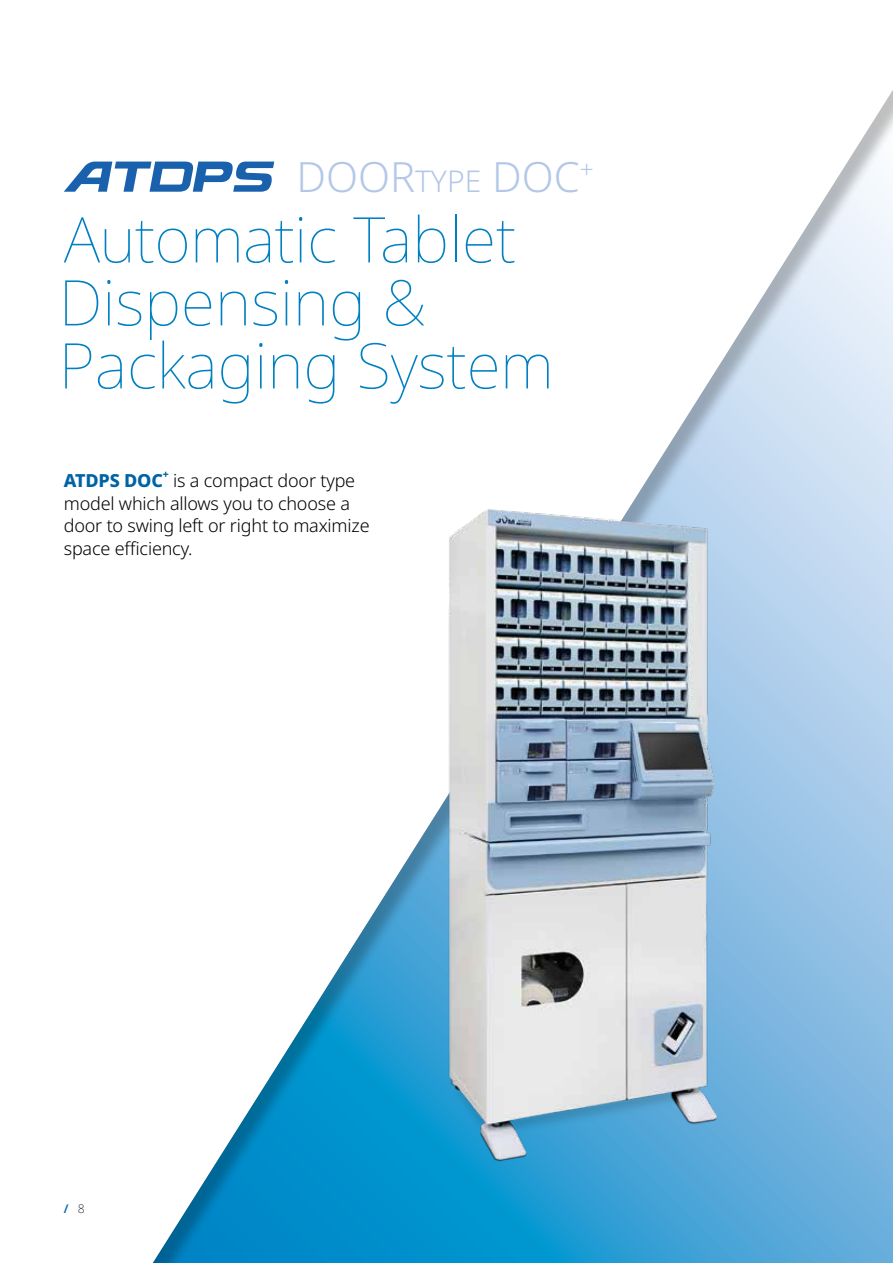
<style>
.page{position:relative;width:893px;height:1263px;background:#fff}
.page>*{position:absolute;margin:0;border:0;box-sizing:border-box;transform-origin:0 0}
.t1{font:100 63px/63px "Noto Sans";color:#0080c3}
.t2{font:300 41.7px "Noto Sans";color:#b3c7e8}
.t3{font:300 18px/22.5px "Noto Sans";letter-spacing:-.01em;color:#000}
.t4{font:800 18px "Noto Sans";letter-spacing:-.01em;color:#0063a4}
.t5{font:600 12px "Noto Sans";color:#0063a4}
.t6{font:800 10.5px "Noto Sans";color:#0063a4}
.s1{font-size:30px}
.s2{font-weight:200;color:#000}
</style>
<div class="page">
<div style="left:143px;top:88px;width:750px;height:1175px;background:#000;opacity:.25"></div>
<svg style="left:64px;top:162px;width:210px;height:30px"></svg>
<img style="left:356px;top:456px;width:453px;height:744px">
<h2 class="t2" style="left:296px;top:147px;width:299px">DOOR<span class="s1">TYPE</span> DOC<sup>+</sup></h2>
<h1 class="t1" style="left:59px;top:209px;width:496px">Automatic Tablet<br>Dispensing &amp;<br>Packaging System</h1>
<p class="t4" style="left:64px;top:467px;width:101px">ATDPS DOC</p>
<p class="t6" style="left:163px;top:467px;width:8px">+</p>
<p class="t3" style="left:64px;top:470px;width:307px;text-indent:109px">is a compact door type model which allows you to choose a door to swing left or right to maximize space efficiency.</p>
<p class="t5" style="left:64px;top:1200px;width:23px">/ <span class="s2">8</span></p>
</div>
